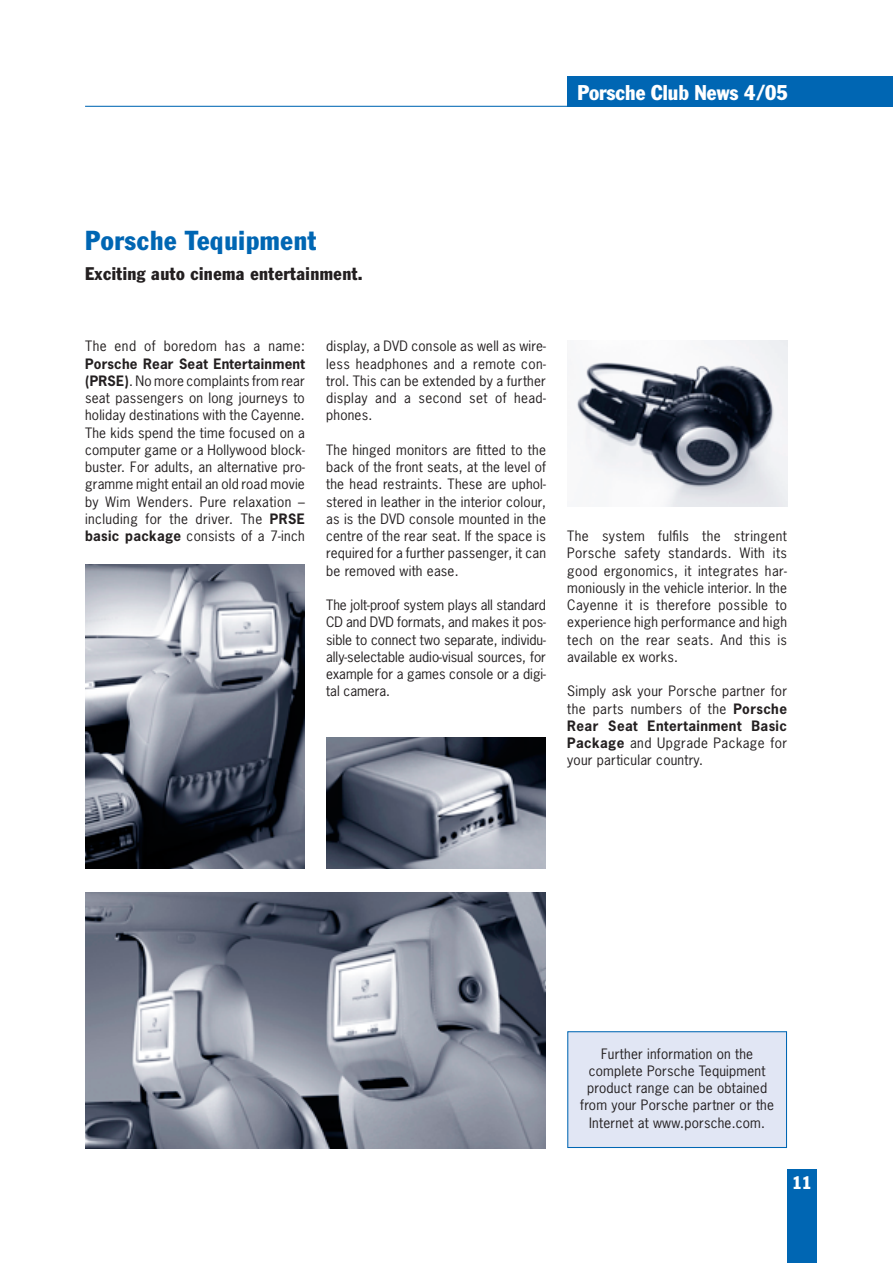
<style>
.page{position:relative;width:893px;height:1263px;background:#fff}
.page>*{position:absolute;margin:0;border:0;box-sizing:border-box;transform-origin:0 0}
.t1{font:condensed 27px "Porsche Franklin Gothic";letter-spacing:.025em;color:#0066b3}
.t2{font:condensed 21px "Porsche Franklin Gothic";color:#fff}
.t3{font:condensed 18px "Porsche Franklin Gothic";letter-spacing:.025em;color:#231f20}
.t4{font:condensed 18px "Porsche Franklin Gothic";color:#fff}
.t5{font:13.5px/17.2px "Porsche News Gothic";letter-spacing:.015em;color:#231f20;text-align:justify}
.s1{font-weight:700}
</style>
<div class="page">
<div style="left:567px;top:77px;width:325px;height:30px;background:#0066b3"></div>
<hr style="left:85px;top:106px;width:807px;height:1px;background:#0066b3">
<div style="left:787px;top:1169px;width:29px;height:94px;background:#0066b3"></div>
<img style="left:85px;top:565px;width:220px;height:304px">
<div style="left:567px;top:1032px;width:219px;height:116px;background:#e1e6f4"></div>
<div style="left:567px;top:1031px;width:220px;height:117px;border:1px solid #0066b3"></div>
<img style="left:85px;top:893px;width:461px;height:255px">
<img style="left:326px;top:737px;width:220px;height:132px">
<img style="left:567px;top:341px;width:220px;height:166px">
<h2 class="t2" style="left:577px;top:85px;width:212px">Porsche Club News 4/05</h2>
<h1 class="t1" style="left:85px;top:231px;width:233px">Porsche Tequipment</h1>
<h3 class="t3" style="left:85px;top:267px;width:279px">Exciting auto cinema entertainment.</h3>
<p class="t5" style="left:85px;top:339px;width:221px">The end of boredom has a name:</p>
<p class="t5" style="left:85px;top:356px;width:221px"><span class="s1">Porsche Rear Seat Entertainment (PRSE)</span>. No more complaints from rear seat passengers on long journeys to holiday destinations with the Cayenne.<br>The kids spend the time focused on a computer game or a Hollywood block&shy;buster. For adults, an alternative pro&shy;gramme might entail an old road movie by Wim Wenders. Pure relaxation – including for the driver. The <span class="s1">PRSE basic package</span> consists of a 7-inch</p>
<p class="t5" style="left:326px;top:339px;width:221px">display, a DVD console as well as wire&shy;less headphones and a remote con&shy;trol. This can be extended by a further display and a second set of head&shy;phones.</p>
<p class="t5" style="left:326px;top:442px;width:221px">The hinged monitors are fitted to the back of the front seats, at the level of the head restraints. These are uphol&shy;stered in leather in the interior colour, as is the DVD console mounted in the centre of the rear seat. If the space is required for a further passenger, it can be removed with ease.</p>
<p class="t5" style="left:326px;top:598px;width:221px">The jolt-proof system plays all standard CD and DVD formats, and makes it pos&shy;sible to connect two separate, individu&shy;ally-selectable audio-visual sources, for example for a games console or a digi&shy;tal camera.</p>
<p class="t5" style="left:567px;top:529px;width:221px">The system fulfils the stringent Porsche safety standards. With its good ergonomics, it integrates har&shy;moniously in the vehicle interior. In the Cayenne it is therefore possible to experience high performance and high tech on the rear seats. And this is available ex works.</p>
<p class="t5" style="left:567px;top:684px;width:221px">Simply ask your Porsche partner for the parts numbers of the <span class="s1">Porsche Rear Seat Entertainment Basic Package</span> and Upgrade Package for your particular country.</p>
<p class="t5" style="left:580px;top:1046px;width:195px;text-align:center">Further information on the complete Porsche Tequipment product range can be obtained from your Porsche partner or the<br>Internet at www.porsche.com.</p>
<h3 class="t4" style="left:792px;top:1176px;width:21px">11</h3>
</div>
